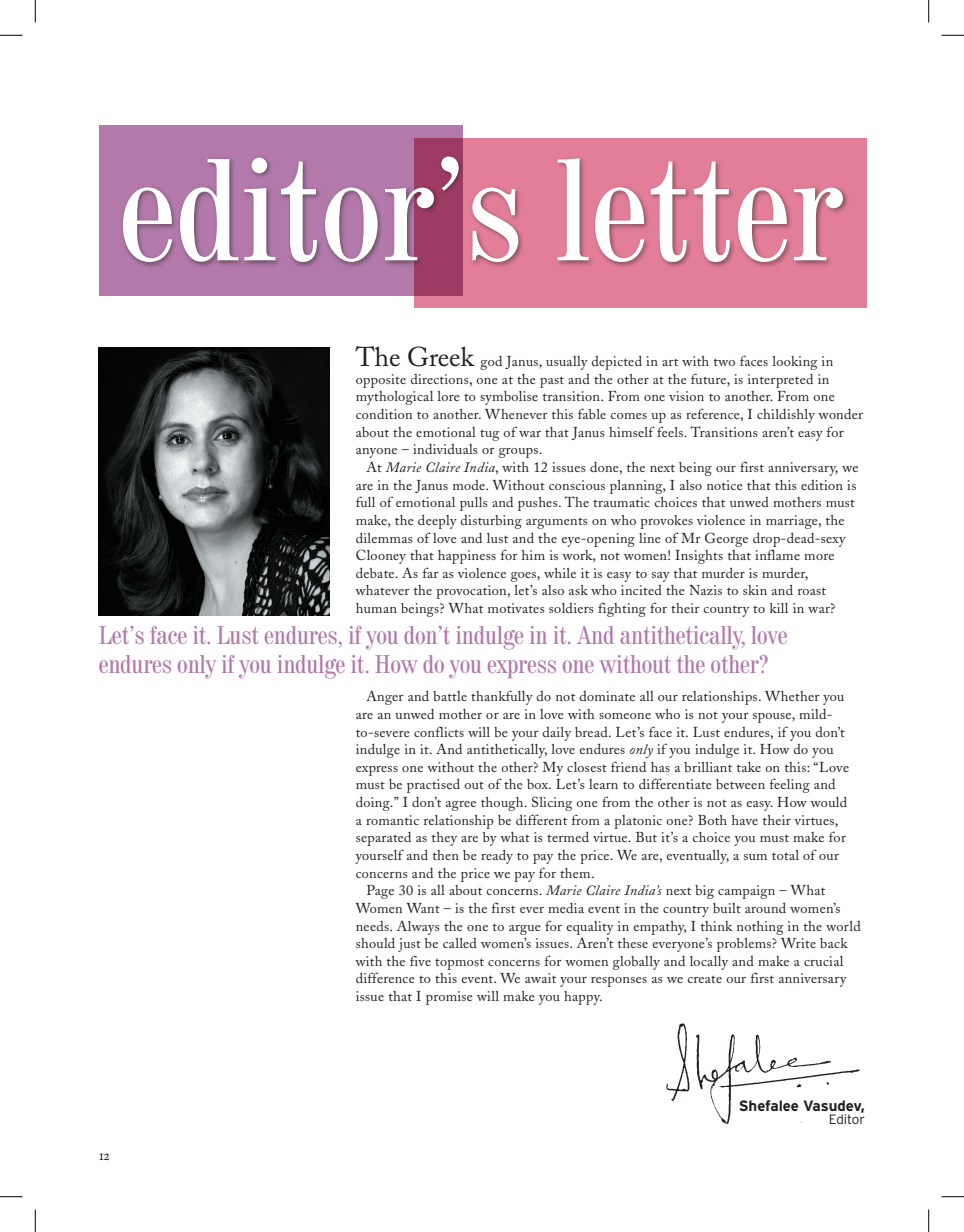
<style>
.page{position:relative;width:964px;height:1232px;background:#fff}
.page>*{position:absolute;margin:0;border:0;box-sizing:border-box;transform-origin:0 0}
.t1{font:condensed 144.3px "Century 725 BT";color:#fff}
.t2{font:condensed 25.5px/28.5px "Century 725 BT";letter-spacing:-.01em;color:#b279aa}
.t3{font:700 15px "Interstate";letter-spacing:-.005em;color:#231f20}
.t4{font:15px "Adobe Caslon Regular SC";color:#231f20}
.t5{font:14.25px/17.7px "Adobe Caslon";letter-spacing:.02em;color:#231f20}
.t6{font:300 13.5px "Interstate";letter-spacing:-.005em;color:#231f20}
.s1{font-size:27px}
.s2{font-style:italic}
</style>
<div class="page">
<div style="left:99px;top:125px;width:363px;height:171px;background:#b279aa"></div>
<div style="left:414px;top:138px;width:452px;height:169px;background:#e37e98"></div>
<div style="left:120px;top:154px;width:730px;height:115px;background:#231f20;opacity:.5"></div>
<img style="left:666px;top:1023px;width:194px;height:101px">
<img style="left:99px;top:347px;width:230px;height:268px">
<svg style="left:0;top:35px;width:22px;height:1px"></svg>
<svg style="left:941px;top:35px;width:22px;height:1px"></svg>
<svg style="left:0;top:1196px;width:22px;height:1px"></svg>
<svg style="left:941px;top:1196px;width:22px;height:1px"></svg>
<svg style="left:35px;top:0;width:1px;height:22px"></svg>
<svg style="left:35px;top:1209px;width:1px;height:22px"></svg>
<svg style="left:928px;top:0;width:1px;height:22px"></svg>
<svg style="left:928px;top:1209px;width:1px;height:22px"></svg>
<h1 class="t1" style="left:119px;top:121px;width:724px">editor’s letter</h1>
<p class="t5" style="left:356px;top:352px;width:509px"><span class="s1">The Greek</span> god Janus, usually depicted in art with two faces looking in opposite directions, one at the past and the other at the future, is interpreted in mythological lore to symbolise transition. From one vision to another. From one condition to another. Whenever this fable comes up as reference, I childishly wonder about the emotional tug of war that Janus himself feels. Transitions aren’t easy for anyone – individuals or groups.</p>
<p class="t5" style="left:356px;top:458px;width:504px;text-indent:11px">At <span class="s2">Marie Claire India</span>, with 12 issues done, the next being our first anniversary, we are in the Janus mode. Without conscious planning, I also notice that this edition is full of emotional pulls and pushes. The traumatic choices that unwed mothers must make, the deeply disturbing arguments on who provokes violence in marriage, the dilemmas of love and lust and the eye-opening line of Mr George drop-dead-sexy Clooney that happiness for him is work, not women! Insights that inflame more debate. As far as violence goes, while it is easy to say that murder is murder, whatever the provocation, let’s also ask who incited the Nazis to skin and roast human beings? What motivates soldiers fighting for their country to kill in war?</p>
<h2 class="t2" style="left:99px;top:621px;width:690px">Let’s face it. Lust endures, if you don’t indulge in it. And antithetically, love endures only if you indulge it. How do you express one without the other?</h2>
<p class="t5" style="left:366px;top:687px;width:479px">Anger and battle thankfully do not dominate all our relationships. Whether you</p>
<p class="t5" style="left:356px;top:705px;width:478px">are an unwed mother or are in love with someone who is not your spouse, mild-</p>
<p class="t5" style="left:356px;top:723px;width:490px">to-severe conflicts will be your daily bread. Let’s face it. Lust endures, if you don’t</p>
<p class="t5" style="left:356px;top:740px;width:479px">indulge in it. And antithetically, love endures <span class="s2">only</span> if you indulge it. How do you</p>
<p class="t5" style="left:356px;top:758px;width:495px">express one without the other? My closest friend has a brilliant take on this: “Love</p>
<p class="t5" style="left:356px;top:775px;width:481px">must be practised out of the box. Let’s learn to differentiate between feeling and</p>
<p class="t5" style="left:356px;top:793px;width:493px">doing.” I don’t agree though. Slicing one from the other is not as easy. How would</p>
<p class="t5" style="left:356px;top:811px;width:484px">a romantic relationship be different from a platonic one? Both have their virtues,</p>
<p class="t5" style="left:356px;top:828px;width:491px">separated as they are by what is termed virtue. But it’s a choice you must make for</p>
<p class="t5" style="left:356px;top:846px;width:484px">yourself and then be ready to pay the price. We are, eventually, a sum total of our</p>
<p class="t5" style="left:356px;top:864px;width:240px">concerns and the price we pay for them.</p>
<p class="t5" style="left:366px;top:881px;width:460px">Page 30 is all about concerns. <span class="s2">Marie Claire India’s</span> next big campaign – What</p>
<p class="t5" style="left:356px;top:899px;width:486px">Women Want – is the first ever media event in the country built around women’s</p>
<p class="t5" style="left:356px;top:916px;width:506px">needs. Always the one to argue for equality in empathy, I think nothing in the world</p>
<p class="t5" style="left:356px;top:934px;width:493px">should just be called women’s issues. Aren’t these everyone’s problems? Write back</p>
<p class="t5" style="left:356px;top:952px;width:489px">with the five topmost concerns for women globally and locally and make a crucial</p>
<p class="t5" style="left:356px;top:969px;width:492px">difference to this event. We await your responses as we create our first anniversary</p>
<p class="t5" style="left:356px;top:987px;width:248px">issue that I promise will make you happy.</p>
<p class="t4" style="left:99px;top:1145px;width:12px">12</p>
<p class="t3" style="left:738px;top:1097px;width:128px">Shefalee Vasudev,</p>
<p class="t6" style="left:828px;top:1112px;width:38px">Editor</p>
</div>
